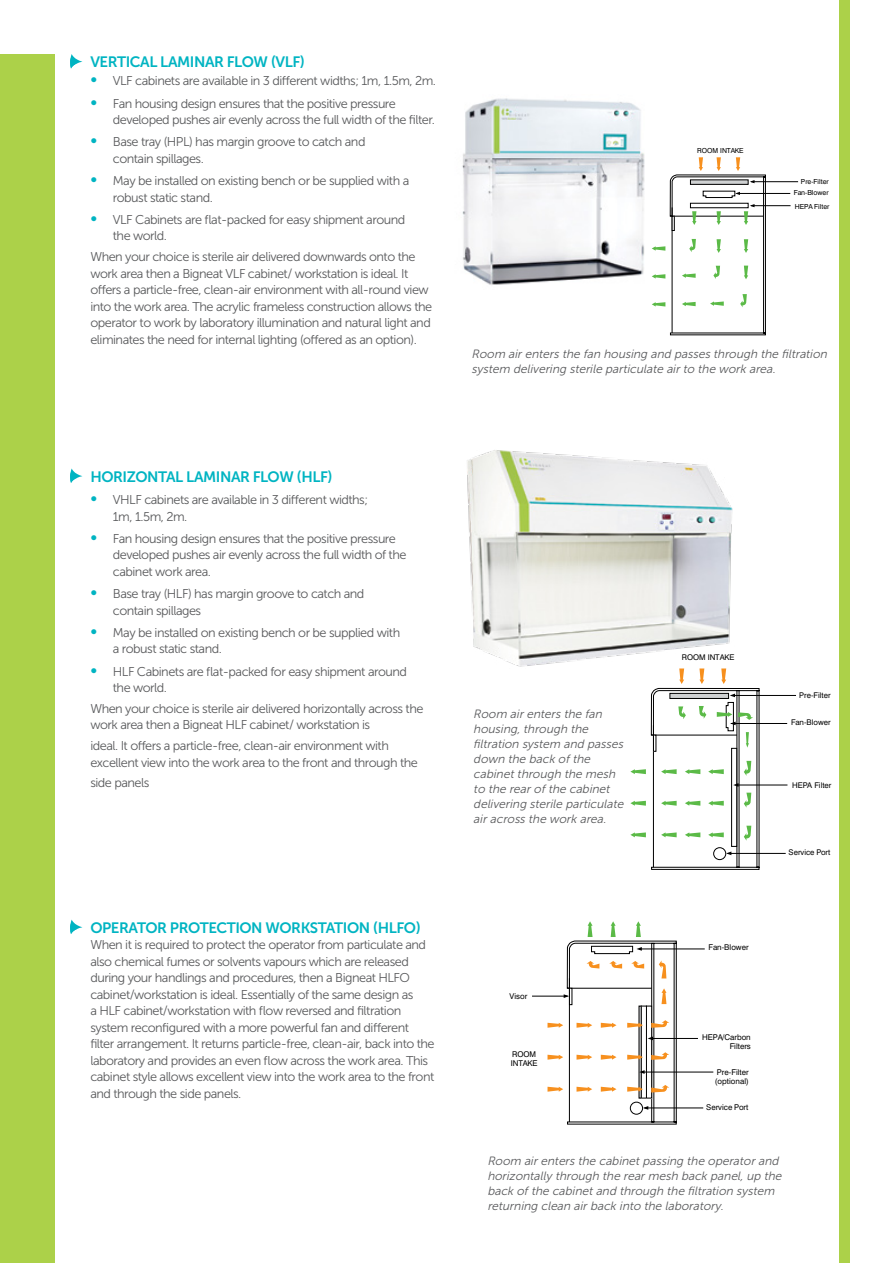
<style>
.page{position:relative;width:893px;height:1263px;background:#fff}
.page>*{position:absolute;margin:0;border:0;box-sizing:border-box;transform-origin:0 0}
.t1{font:15px "Museo Sans 700";letter-spacing:-.03em;color:#00b4c2}
.t2{font:12.75px/16.5px "Museo Sans 300";letter-spacing:-.04em;color:#58595b}
.t3{font:italic 12px/15px "Museo Sans 300";color:#58595b}
.t4{font:7.95px/9.6px "Swiss 721 BT";color:#000}
.t5{font:7.8px "Swiss 721 BT";color:#000}
.t6{font:6.9px "Swiss 721 BT";color:#000}
.s1{font-family:"Museo Sans 700";font-size:15px;color:#00b4c2}
</style>
<div class="page">
<img style="left:462px;top:98px;width:183px;height:187px">
<img style="left:467px;top:450px;width:266px;height:217px">
<div style="left:839px;top:0;width:10px;height:1263px;background:#acd149"></div>
<div style="left:0;top:54px;width:54px;height:1209px;background:#acd149"></div>
<svg style="left:70px;top:54px;width:12px;height:15px"></svg>
<svg style="left:70px;top:468px;width:12px;height:15px"></svg>
<svg style="left:70px;top:919px;width:12px;height:15px"></svg>
<hr style="left:736px;top:193px;width:54px;height:1px;background:#000">
<hr style="left:751px;top:181px;width:47px;height:1px;background:#000">
<hr style="left:751px;top:205px;width:39px;height:1px;background:#000">
<svg style="left:652px;top:157px;width:114px;height:178px"></svg>
<hr style="left:731px;top:723px;width:56px;height:1px;background:#000">
<hr style="left:735px;top:695px;width:61px;height:1px;background:#000">
<hr style="left:736px;top:785px;width:51px;height:1px;background:#000">
<hr style="left:728px;top:853px;width:58px;height:1px;background:#000">
<svg style="left:630px;top:668px;width:130px;height:202px"></svg>
<hr style="left:532px;top:996px;width:36px;height:1px;background:#000">
<hr style="left:639px;top:949px;width:66px;height:1px;background:#000">
<hr style="left:651px;top:1038px;width:47px;height:1px;background:#000">
<hr style="left:643px;top:1072px;width:70px;height:1px;background:#000">
<hr style="left:644px;top:1108px;width:59px;height:1px;background:#000">
<svg style="left:547px;top:921px;width:130px;height:203px"></svg>
<p class="t1" style="left:90px;top:54px;width:216px">VERTICAL LAMINAR FLOW (VLF)</p>
<p class="t2" style="left:90px;top:73px;width:347px"><span class="s1">•</span> VLF cabinets are available in 3 different widths; 1m, 1.5m, 2m.</p>
<p class="t2" style="left:113px;top:95px;width:324px;text-indent:-23px"><span class="s1">•</span> Fan housing design ensures that the positive pressure developed pushes air evenly across the full width of the filter.</p>
<p class="t2" style="left:113px;top:134px;width:254px;text-indent:-23px"><span class="s1">•</span> Base tray (HPL) has margin groove to catch and contain spillages.</p>
<p class="t2" style="left:113px;top:173px;width:298px;text-indent:-23px"><span class="s1">•</span> May be installed on existing bench or be supplied with a robust static stand.</p>
<p class="t2" style="left:113px;top:211px;width:294px;text-indent:-23px"><span class="s1">•</span> VLF Cabinets are flat-packed for easy shipment around the world.</p>
<p class="t2" style="left:90px;top:249px;width:343px">When your choice is sterile air delivered downwards onto the work area then a Bigneat VLF cabinet/ workstation is ideal. It offers a particle-free, clean-air environment with all-round view into the work area. The acrylic frameless construction allows the operator to work by laboratory illumination and natural light and eliminates the need for internal lighting (offered as an option).</p>
<p class="t6" style="left:697px;top:146px;width:48px">ROOM INTAKE</p>
<p class="t6" style="left:801px;top:177px;width:29px">Pre-Filter</p>
<p class="t6" style="left:795px;top:203px;width:36px">HEPA Filter</p>
<p class="t6" style="left:794px;top:188px;width:37px">Fan-Blower</p>
<p class="t3" style="left:472px;top:346px;width:360px">Room airenters the fan housing and passes through the filtration system delivering sterile particulate airto the work area.</p>
<p class="t1" style="left:90px;top:468px;width:244px">HORIZONTAL LAMINAR FLOW (HLF)</p>
<p class="t2" style="left:113px;top:492px;width:257px;text-indent:-23px"><span class="s1">•</span> VHLF cabinets are available in 3 different widths;<br>1m, 1.5m, 2m.</p>
<p class="t2" style="left:113px;top:530px;width:295px;text-indent:-23px"><span class="s1">•</span> Fan housing design ensures that the positive pressure developed pushes air evenly across the full width of the cabinet work area.</p>
<p class="t2" style="left:113px;top:586px;width:253px;text-indent:-23px"><span class="s1">•</span> Base tray (HLF) has margin groove to catch and contain spillages</p>
<p class="t2" style="left:113px;top:624px;width:289px;text-indent:-23px"><span class="s1">•</span> May be installed on existing bench or be supplied with a robust static stand.</p>
<p class="t2" style="left:113px;top:663px;width:296px;text-indent:-23px"><span class="s1">•</span> HLF Cabinets are flat-packed for easy shipment around the world.</p>
<p class="t2" style="left:90px;top:700px;width:335px">When your choice is sterile air delivered horizontally across the work area then a Bigneat HLF cabinet/ workstation is</p>
<p class="t2" style="left:90px;top:738px;width:329px">ideal. It offers a particle-free, clean-air environment with excellent view into the work area to the front and through the</p>
<p class="t2" style="left:90px;top:775px;width:61px">side panels</p>
<p class="t1" style="left:90px;top:919px;width:332px">OPERATOR PROTECTION WORKSTATION (HLFO)</p>
<p class="t2" style="left:90px;top:937px;width:346px">When it is required to protect the operator from particulate and also chemical fumes or solvents vapours which are released during your handlings and procedures, then a Bigneat HLFO cabinet/workstation is ideal. Essentially of the same design as<br>a HLF cabinet/workstation with flow reversed and filtration system reconfigured with a more powerful fan and different filter arrangement. It returns particle-free, clean-air, back into the laboratory and provides an even flow across the work area. This cabinet style allows excellent view into the work area to the front and through the side panels.</p>
<p class="t3" style="left:473px;top:706px;width:154px">Room airenters the fan housing,through the filtration system and passes down the back ofthe cabinetthrough the mesh to the rearofthe cabinet delivering sterile particulate airacross the work area.</p>
<p class="t4" style="left:510px;top:991px;width:19px">Visor</p>
<p class="t4" style="left:511px;top:1049px;width:29px">ROOM<br>INTAKE</p>
<p class="t5" style="left:682px;top:653px;width:54px">ROOM INTAKE</p>
<p class="t4" style="left:709px;top:942px;width:42px">Fan-Blower</p>
<p class="t4" style="left:702px;top:1032px;width:50px;text-align:right">HEPA/Carbon<br>Filters</p>
<p class="t4" style="left:715px;top:1067px;width:35px">Pre-Filter (optional)</p>
<p class="t4" style="left:706px;top:1102px;width:44px">Service Port</p>
<p class="t5" style="left:799px;top:690px;width:33px">Pre-Filter</p>
<p class="t5" style="left:791px;top:718px;width:41px">Fan-Blower</p>
<p class="t5" style="left:792px;top:780px;width:41px">HEPA Filter</p>
<p class="t5" style="left:789px;top:848px;width:43px">Service Port</p>
<p class="t3" style="left:487px;top:1153px;width:298px">Room airenters the cabinetpassing the operatorand horizontally through the rearmesh back panel,up the back ofthe cabinetand through the filtration system returning clean airback into the laboratory.</p>
</div>
